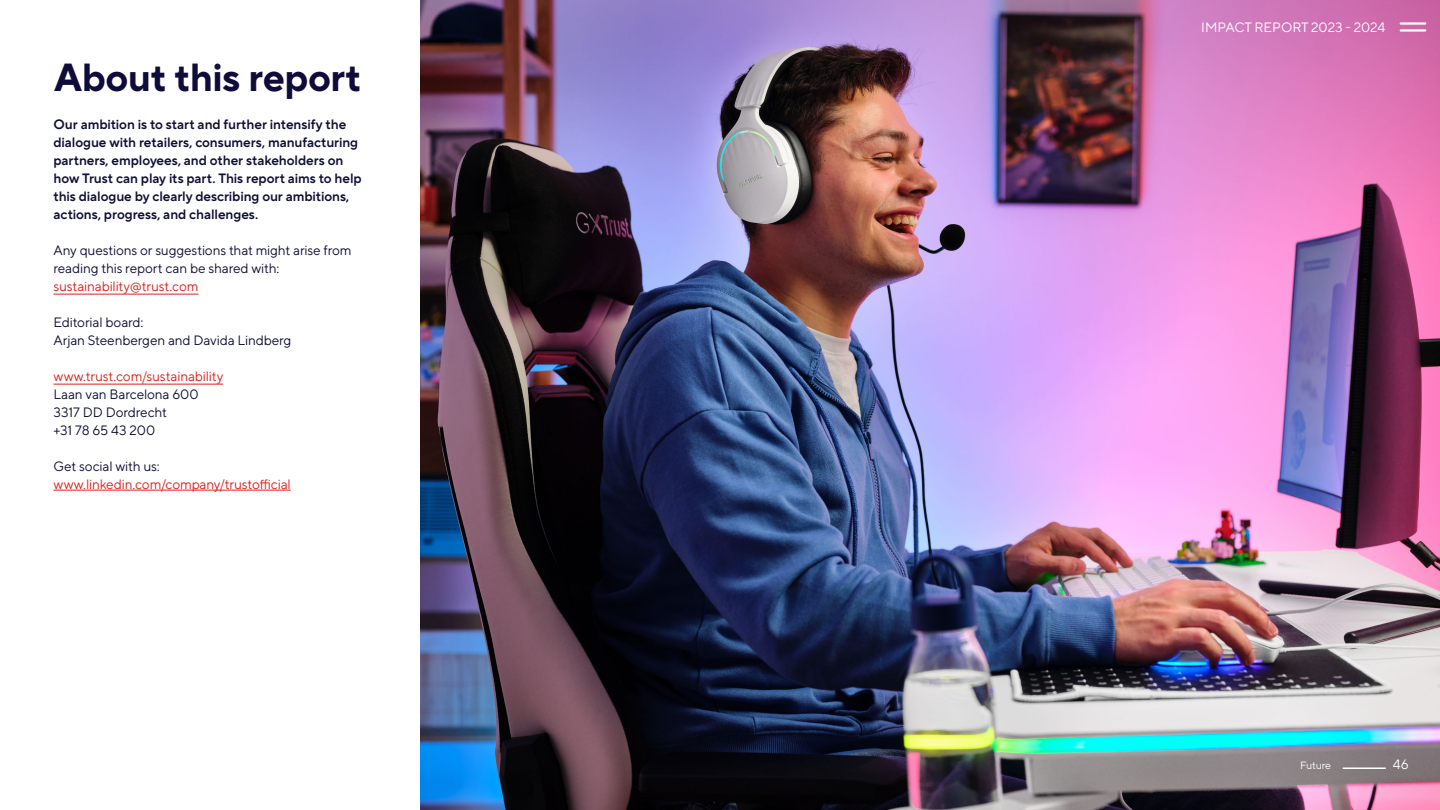
<style>
.page{position:relative;width:1440px;height:810px;background:#fff}
.page>*{position:absolute;margin:0;border:0;box-sizing:border-box;transform-origin:0 0}
.t1{font:700 39px "TT Norms Pro";letter-spacing:-.01em;color:#0e0c38}
.t2{font:600 13.5px/18px "TT Norms Pro";letter-spacing:-.005em;color:#0f0f38}
.t3{font:13.5px/18px "TT Norms Pro";letter-spacing:-.01em;color:#0f0f38}
.t4{font:13.5px "TT Norms Pro";letter-spacing:-.01em;color:#e0201b}
.t5{font:13.5px "TT Norms Pro";color:#fff}
.t6{font:10.5px "TT Norms Pro";letter-spacing:-.015em;color:#fff}
</style>
<div class="page">
<img style="left:421px;top:0;width:1019px;height:810px">
<hr style="left:1343px;top:767px;width:42px;height:2px;background:#fff">
<hr style="left:54px;top:294px;width:145px;height:1px;background:#e0201b">
<hr style="left:54px;top:384px;width:169px;height:1px;background:#e0201b">
<hr style="left:54px;top:490px;width:237px;height:1px;background:#e0201b">
<hr style="left:1401px;top:22px;width:24px;height:3px;background:#fff">
<hr style="left:1401px;top:29px;width:24px;height:3px;background:#fff">
<h1 class="t1" style="left:54px;top:49px;width:309px">About this report</h1>
<p class="t2" style="left:54px;top:114px;width:310px">Our ambition is to start and further intensify the dialogue with retailers, consumers, manufacturing partners, employees, and other stakeholders on how Trust can play its part. This report aims to help this dialogue by clearly describing our ambitions, actions, progress, and challenges.</p>
<p class="t3" style="left:54px;top:240px;width:300px">Any questions or suggestions that might arise from reading this report can be shared with:</p>
<p class="t4" style="left:54px;top:277px;width:146px">sustainability@trust.com</p>
<p class="t3" style="left:54px;top:312px;width:239px">Editorial board:<br>Arjan Steenbergen and Davida Lindberg</p>
<p class="t4" style="left:54px;top:367px;width:171px">www.trust.com/sustainability</p>
<p class="t3" style="left:54px;top:384px;width:147px">Laan van Barcelona 600<br>3317 DD Dordrecht<br>+31 78 65 43 200</p>
<p class="t3" style="left:54px;top:456px;width:108px">Get social with us:</p>
<p class="t4" style="left:54px;top:475px;width:239px">www.linkedin.com/company/trustofficial</p>
<p class="t5" style="left:1201px;top:18px;width:186px">IMPACT REPORT 2023 - 2024</p>
<p class="t6" style="left:1300px;top:758px;width:32px">Future</p>
<p class="t5" style="left:1393px;top:754px;width:17px">46</p>
</div>
